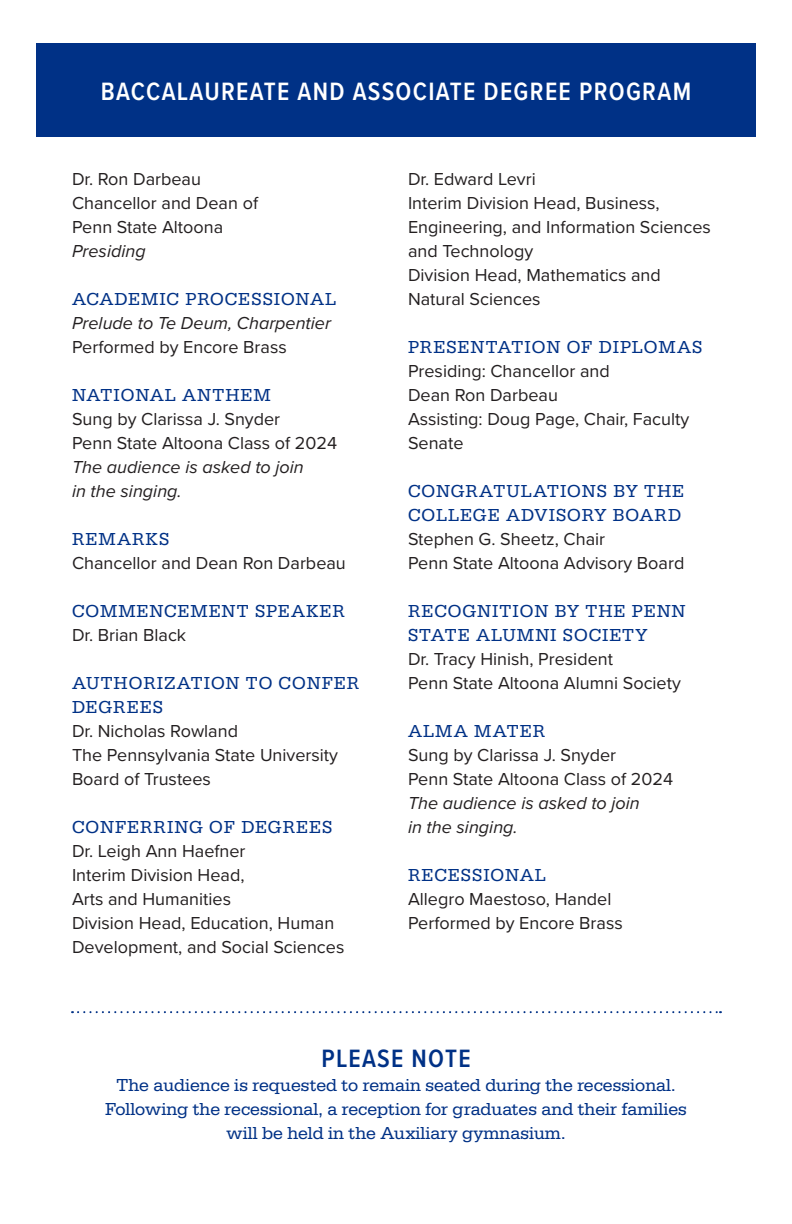
<style>
.page{position:relative;width:792px;height:1224px;background:#fff}
.page>*{position:absolute;margin:0;border:0;box-sizing:border-box;transform-origin:0 0}
.t1{font:600 26px "Proxima Nova Cond";letter-spacing:.05em;color:#fff}
.t2{font:600 26px "Proxima Nova Cond";letter-spacing:.05em;color:#003186}
.t3{font:18px/24px "Proxima Nova";color:#231f20}
.t4{font:18px/24px "Serifa";letter-spacing:.045em;color:#003186}
.t5{font:18px/24px "Serifa";color:#003186;text-align:center}
.t6{font:italic 18px/24px "Proxima Nova";color:#231f20}
</style>
<div class="page">
<div style="left:36px;top:43px;width:720px;height:94px;background:#003186"></div>
<svg style="left:72px;top:1011px;width:649px;height:2px"></svg>
<p class="t1" style="left:101px;top:72px;width:592px">BACCALAUREATE AND ASSOCIATE DEGREE PROGRAM</p>
<p class="t3" style="left:72px;top:166px;width:131px">Dr. Ron Darbeau</p>
<p class="t3" style="left:72px;top:190px;width:188px">Chancellor and Dean of<br>Penn State Altoona</p>
<p class="t6" style="left:72px;top:238px;width:75px">Presiding</p>
<p class="t4" style="left:72px;top:287px;width:266px">ACADEMIC PROCESSIONAL</p>
<p class="t6" style="left:72px;top:310px;width:261px">Prelude to Te Deum, Charpentier</p>
<p class="t3" style="left:72px;top:334px;width:216px">Performed by Encore Brass</p>
<p class="t4" style="left:72px;top:383px;width:200px">NATIONAL ANTHEM</p>
<p class="t3" style="left:72px;top:406px;width:210px">Sung by Clarissa J. Snyder</p>
<p class="t3" style="left:72px;top:430px;width:267px">Penn State Altoona Class of 2024</p>
<p class="t6" style="left:72px;top:454px;width:233px">The audience is asked to join in the singing.</p>
<p class="t4" style="left:72px;top:527px;width:99px">REMARKS</p>
<p class="t3" style="left:72px;top:550px;width:275px">Chancellor and Dean Ron Darbeau</p>
<p class="t4" style="left:72px;top:599px;width:274px">COMMENCEMENT SPEAKER</p>
<p class="t3" style="left:72px;top:622px;width:116px">Dr. Brian Black</p>
<p class="t4" style="left:72px;top:671px;width:289px">AUTHORIZATION TO CONFER<br>DEGREES</p>
<p class="t3" style="left:72px;top:718px;width:168px">Dr. Nicholas Rowland</p>
<p class="t3" style="left:72px;top:742px;width:268px">The Pennsylvania State University<br>Board of Trustees</p>
<p class="t4" style="left:72px;top:815px;width:262px">CONFERRING OF DEGREES</p>
<p class="t3" style="left:72px;top:838px;width:175px">Dr. Leigh Ann Haefner</p>
<p class="t3" style="left:72px;top:862px;width:174px">Interim Division Head,<br>Arts and Humanities</p>
<p class="t3" style="left:72px;top:910px;width:274px">Division Head, Education, Human<br>Development, and Social Sciences</p>
<p class="t3" style="left:408px;top:166px;width:129px">Dr. Edward Levri</p>
<p class="t3" style="left:408px;top:190px;width:304px">Interim Division Head, Business,<br>Engineering, and Information Sciences and Technology</p>
<p class="t3" style="left:408px;top:262px;width:254px">Division Head, Mathematics and<br>Natural Sciences</p>
<p class="t4" style="left:408px;top:335px;width:296px">PRESENTATION OF DIPLOMAS</p>
<p class="t3" style="left:408px;top:358px;width:203px">Presiding: Chancellor and<br>Dean Ron Darbeau</p>
<p class="t3" style="left:408px;top:406px;width:283px">Assisting: Doug Page, Chair, Faculty<br>Senate</p>
<p class="t4" style="left:408px;top:479px;width:278px">CONGRATULATIONS BY THE<br>COLLEGE ADVISORY BOARD</p>
<p class="t3" style="left:408px;top:526px;width:199px">Stephen G. Sheetz, Chair</p>
<p class="t3" style="left:408px;top:550px;width:278px">Penn State Altoona Advisory Board</p>
<p class="t4" style="left:408px;top:599px;width:279px">RECOGNITION BY THE PENN<br>STATE ALUMNI SOCIETY</p>
<p class="t3" style="left:408px;top:646px;width:207px">Dr. Tracy Hinish, President</p>
<p class="t3" style="left:408px;top:670px;width:274px">Penn State Altoona Alumni Society</p>
<p class="t4" style="left:408px;top:719px;width:138px">ALMA MATER</p>
<p class="t3" style="left:408px;top:742px;width:210px">Sung by Clarissa J. Snyder</p>
<p class="t3" style="left:408px;top:766px;width:267px">Penn State Altoona Class of 2024</p>
<p class="t6" style="left:408px;top:790px;width:233px">The audience is asked to join in the singing.</p>
<p class="t4" style="left:408px;top:863px;width:139px">RECESSIONAL</p>
<p class="t3" style="left:408px;top:886px;width:205px">Allegro Maestoso, Handel</p>
<p class="t3" style="left:408px;top:910px;width:216px">Performed by Encore Brass</p>
<p class="t2" style="left:321px;top:1039px;width:151px">PLEASE NOTE</p>
<p class="t5" style="left:116px;top:1073px;width:561px">The audience is requested to remain seated during the recessional.</p>
<p class="t5" style="left:105px;top:1097px;width:583px">Following the recessional, a reception for graduates and their families will be held in the Auxiliary gymnasium.</p>
</div>
